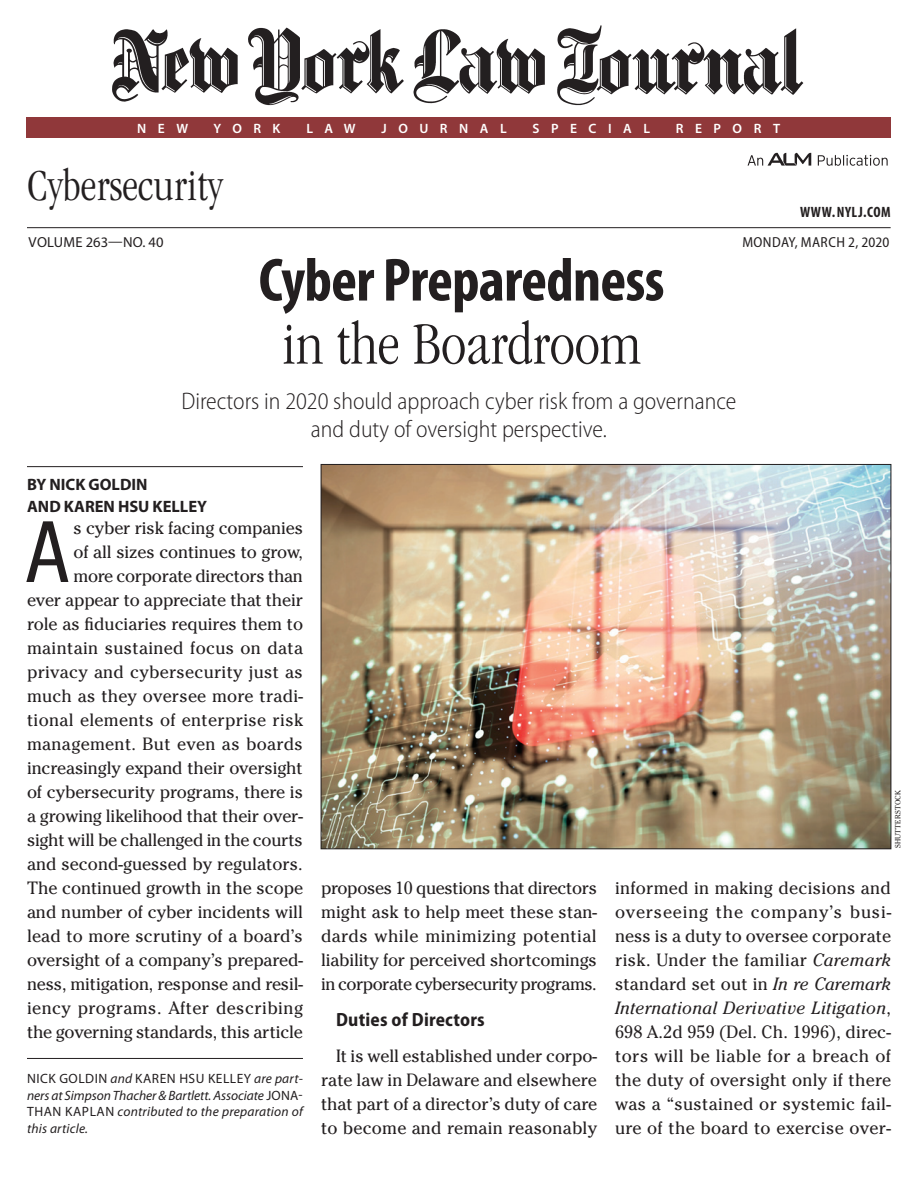
<style>
.page{position:relative;width:918px;height:1188px;background:#fff}
.page>*{position:absolute;margin:0;border:0;box-sizing:border-box;transform-origin:0 0}
.t1{font:condensed 84.9px "Helvetica Neue LT Std";color:#231f20;scale:.96 1}
.t2{font:700 condensed 61.5px "Myriad Pro";letter-spacing:-.01em;color:#231f20}
.t3{font:300 condensed 61.5px "ITC Garamond Std";color:#231f20}
.t4{font:300 condensed 45.75px "ITC Garamond Std";letter-spacing:.005em;color:#231f20}
.t5{font:300 semi-condensed 24px/28.8px "Myriad Pro";color:#231f20;text-align:center}
.t6{font:700 semi-condensed 19.2px "Myriad Pro";letter-spacing:.01em;color:#231f20}
.t7{font:17.7px/24px "Cheltenham Std";letter-spacing:-.005em;color:#231f20;text-align:justify}
.t8{font:700 16.5px/21.8px "Myriad Pro";color:#231f20}
.t9{font:700 condensed 15px "Myriad Pro";letter-spacing:.04em;color:#231f20}
.t10{font:semi-condensed 14.55px "Myriad Pro";letter-spacing:.03em;color:#231f20}
.t11{font:14.55px "Myriad Pro";letter-spacing:.02em;color:#231f20}
.t12{font:italic 13.5px/16.5px "Myriad Pro";letter-spacing:.015em;color:#231f20;text-align:justify}
.t13{font:600 13.5px "Myriad Pro";letter-spacing:.85em;color:#fff}
.t14{font:7.5px "Cheltenham Std";letter-spacing:.03em;color:#231f20}
.s1{font-style:normal}
.s2{font-style:italic}
</style>
<div class="page">
<img style="left:112px;top:25px;width:692px;height:81px">
<hr style="left:27px;top:227px;width:864px;height:1px;background:#231f20">
<svg style="left:818px;top:155px;width:70px;height:11px"></svg>
<svg style="left:748px;top:153px;width:63px;height:13px"></svg>
<hr style="left:27px;top:466px;width:276px;height:1px;background:#231f20">
<hr style="left:27px;top:1058px;width:276px;height:1px;background:#231f20">
<div style="left:26px;top:117px;width:865px;height:21px;background:#90383a"></div>
<img style="left:323px;top:466px;width:566px;height:381px">
<p class="t13" style="left:137px;top:119px;width:53px">NEW</p>
<p class="t13" style="left:214px;top:119px;width:68px">YORK</p>
<p class="t13" style="left:306px;top:119px;width:51px">LAW</p>
<p class="t13" style="left:382px;top:119px;width:127px">JOURNAL</p>
<p class="t13" style="left:533px;top:119px;width:119px">SPECIAL</p>
<p class="t13" style="left:676px;top:119px;width:106px">REPORT</p>
<h3 class="t4" style="left:27px;top:160px;width:198px">Cybersecurity</h3>
<p class="t9" style="left:800px;top:202px;width:92px">www. NYLJ.com</p>
<p class="t11" style="left:29px;top:234px;width:136px">VOLUME 263—NO. 40</p>
<p class="t10" style="left:742px;top:234px;width:149px">MONDAY, MARCH 2, 2020</p>
<h2 class="t2" style="left:259px;top:242px;width:407px">Cyber Preparedness</h2>
<h2 class="t3" style="left:282px;top:310px;width:361px">in the Boardroom</h2>
<h3 class="t5" style="left:182px;top:387px;width:556px">Directors in 2020 should approach cyber risk from a governance and duty of oversight perspective.</h3>
<p class="t8" style="left:27px;top:473px;width:181px">BY NICK GOLDIN<br>AND KAREN HSU KELLEY</p>
<h1 class="t1" style="left:27px;top:503px;width:44px">A</h1>
<p class="t7" style="left:27px;top:516px;width:278px;text-align:right">s cyber risk facing companies<br>of all sizes continues to grow,<br>more corporate directors than<br>ever appear to appreciate that their role as fiduciaries requires them to maintain sustained focus on data privacy and cybersecurity just as much as they oversee more tradi&shy;tional elements of enterprise risk management. But even as boards increasingly expand their oversight of cybersecurity programs, there is a growing likelihood that their over&shy;sight will be challenged in the courts and second-guessed by regulators.<br>The continued growth in the scope and number of cyber incidents will lead to more scrutiny of a board’s oversight of a company’s prepared&shy;ness, mitigation, response and resil&shy;iency programs. After describing the governing standards, this article</p>
<p class="t12" style="left:27px;top:1070px;width:278px"><span class="s1">NICK GOLDIN</span> and <span class="s1">KAREN HSU KELLEY</span> are part&shy;ners at Simpson Thacher &amp; Bartlett. Associate <span class="s1">JON A-TH AN KAPLAN</span> contributed to the preparation of this article.</p>
<p class="t7" style="left:321px;top:876px;width:278px">proposes 10 questions that directors might ask to help meet these stan&shy;dards while minimizing potential liability for perceived shortcomings in corporate cybersecurity programs.</p>
<p class="t6" style="left:336px;top:1009px;width:150px">Duties of Directors</p>
<p class="t7" style="left:321px;top:1044px;width:278px;text-indent:15px">It is well established under corpo&shy;rate law in Delaware and elsewhere that part of a director’s duty of care to become and remain reasonably</p>
<p class="t14" style="left:894px;top:848px;width:60px;rotate:-90deg">SHUTTERSTOCK</p>
<p class="t7" style="left:615px;top:876px;width:278px">informed in making decisions and overseeing the company’s busi&shy;ness is a duty to oversee corporate risk. Under the familiar <span class="s2">Caremark </span>standard set out in <span class="s2">In re Caremark International Derivative Litigation</span>, 698 A.2d 959 (Del. Ch. 1996), direc&shy;tors will be liable for a breach of the duty of oversight only if there was a “sustained or systemic fail&shy;ure of the board to exercise over-</p>
</div>
